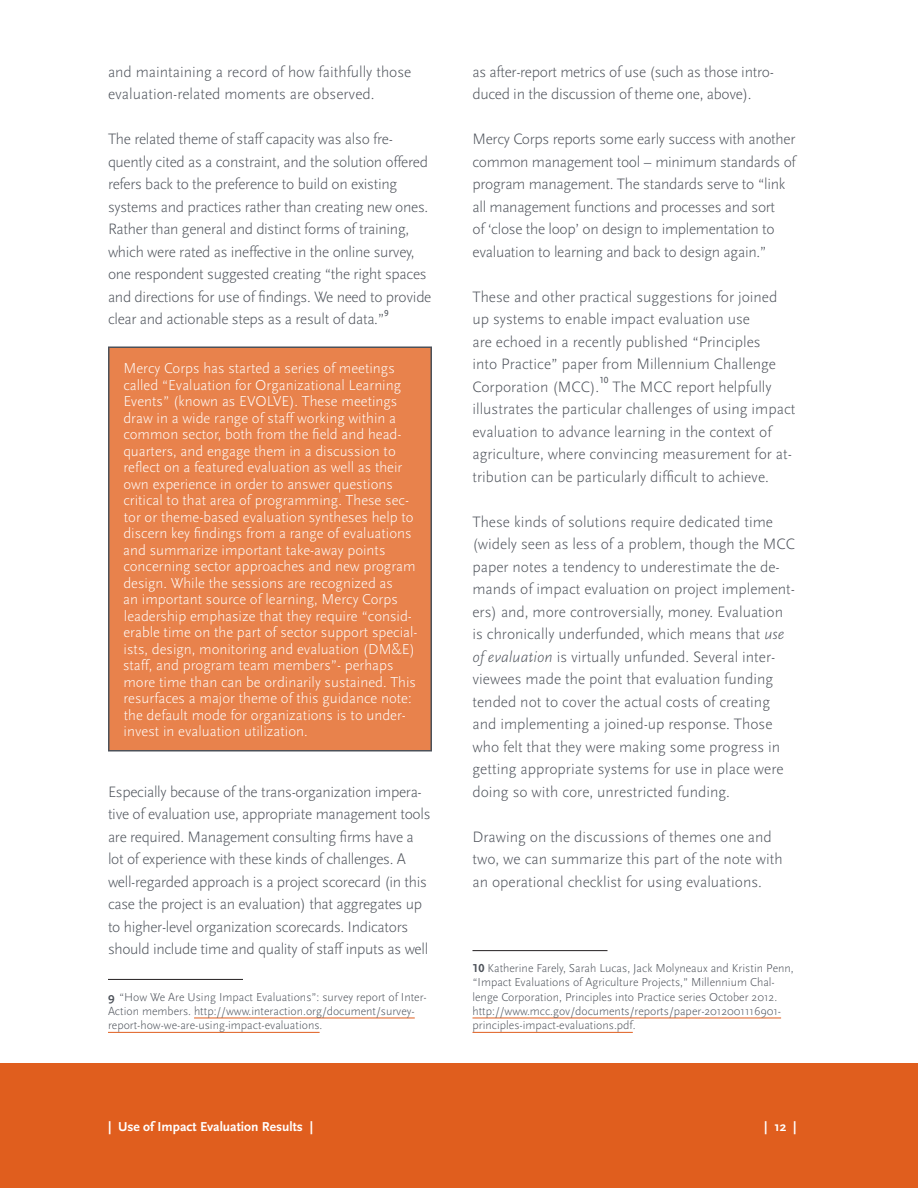
<style>
.page{position:relative;width:918px;height:1188px;background:#fff}
.page>*{position:absolute;margin:0;border:0;box-sizing:border-box;transform-origin:0 0}
.Text{font:300 15.75px/22.5px "Scala Sans Pro";color:#4c5159}
.Text-2{font:300 15.75px/22.5px "Scala Sans Pro";letter-spacing:-.02em;color:#4c5159}
.Footnote_text{font:300 15.75px/22.5px "Scala Sans Pro";letter-spacing:-.02em;color:#4c5159}
.t1{font:300 15px/16.5px "Scala Sans Pro";color:#fff}
.t2{font:700 13.5px "Scala Sans Pro";color:#fff}
.Footnote_text-2{font:300 12px/14.4px "Scala Sans Pro";color:#4c5159}
.Text-3{font:9.15px "Scala Sans Pro";color:#4c5159}
.s1{font-weight:700}
.s2{font-style:italic}
</style>
<div class="page">
<div style="left:0;top:1064px;width:918px;height:124px;background:#e05e1e"></div>
<div style="left:109px;top:347px;width:322px;height:404px;background:#e8824c"></div>
<div style="left:108px;top:346px;width:324px;height:406px;border:2px solid #4c5159"></div>
<hr style="left:108px;top:979px;width:135px;height:1px;background:#231f20">
<hr style="left:194px;top:1018px;width:221px;height:1px;background:#e05e1e">
<hr style="left:108px;top:1032px;width:212px;height:1px;background:#e05e1e">
<hr style="left:472px;top:950px;width:136px;height:1px;background:#231f20">
<hr style="left:472px;top:1018px;width:309px;height:1px;background:#e05e1e">
<hr style="left:472px;top:1032px;width:161px;height:1px;background:#e05e1e">
<p class="Text" style="left:108px;top:60px;width:305px">and maintaining a record of how faithfully those evaluation-related moments are observed.</p>
<p class="Text-2" style="left:108px;top:128px;width:325px">The related theme of staff capacity was also fre&shy;quently cited as a constraint, and the solution offered refers back to the preference to build on existing systems and practices rather than creating new ones.<br>Rather than general and distinct forms of training, which were rated as ineffective in the online survey, one respondent suggested creating “the right spaces and directions for use of findings. We need to provide clear and actionable steps as a result of data.”</p>
<p class="Text-3" style="left:384px;top:307px;width:6px">9</p>
<p class="t1" style="left:123px;top:360px;width:296px">Mercy Corps has started a series of meetings called “Evaluation for Organizational Learning Events” (known as EVOLVE). These meetings draw in a wide range of staff working within a common sector, both from the field and head&shy;quarters, and engage them in a discussion to reflect on a featured evaluation as well as their own experience in order to answer questions critical to that area of programming. These sec&shy;tor or theme-based evaluation syntheses help to discern key findings from a range of evaluations and summarize important take-away points concerning sector approaches and new program design. While the sessions are recognized as<br>an important source of learning, Mercy Corps leadership emphasize that they require “consid&shy;erable time on the part of sector support special&shy;ists, design, monitoring and evaluation (DM&amp;E) staff, and program team members”- perhaps more time than can be ordinarily sustained. This resurfaces a major theme of this guidance note: the default mode for organizations is to under&shy;invest in evaluation utilization.</p>
<p class="Text-2" style="left:108px;top:780px;width:324px">Especially because of the trans-organization impera&shy;tive of evaluation use, appropriate management tools are required. Management consulting firms have a lot of experience with these kinds of challenges. A well-regarded approach is a project scorecard (in this case the project is an evaluation) that aggregates up to higher-level organization scorecards. Indicators should include time and quality of staff inputs as well</p>
<p class="Footnote_text-2" style="left:108px;top:990px;width:320px"><span class="s1">9</span> “How We Are Using Impact Evaluations”: survey report of Inter-<br>Action members. http://www.interaction.org/document/survey&shy;report-how-we-are-using-impact-evaluations.</p>
<p class="Footnote_text" style="left:472px;top:60px;width:303px">as after-report metrics of use (such as those intro&shy;duced in the discussion of theme one, above).</p>
<p class="Text-2" style="left:472px;top:128px;width:325px">Mercy Corps reports some early success with another common management tool – minimum standards of program management. The standards serve to “link all management functions and processes and sort<br>of ‘close the loop’ on design to implementation to evaluation to learning and back to design again.”</p>
<p class="Text" style="left:472px;top:285px;width:306px">These and other practical suggestions for joined up systems to enable impact evaluation use<br>are echoed in a recently published “Principles into Practice” paper from Millennium Challenge Corporation (MCC).</p>
<p class="Text-3" style="left:599px;top:375px;width:11px">10</p>
<p class="Text" style="left:472px;top:375px;width:324px;text-indent:140px">The MCC report helpfully illustrates the particular challenges of using impact evaluation to advance learning in the context of agriculture, where convincing measurement for at&shy;tribution can be particularly difficult to achieve.</p>
<p class="Text" style="left:472px;top:510px;width:324px">These kinds of solutions require dedicated time (widely seen as less of a problem, though the MCC paper notes a tendency to underestimate the de&shy;mands of impact evaluation on project implement&shy;ers) and, more controversially, money. Evaluation is chronically underfunded, which means that <span class="s2">use of evaluation</span> is virtually unfunded. Several inter&shy;viewees made the point that evaluation funding tended not to cover the actual costs of creating and implementing a joined-up response. Those who felt that they were making some progress in getting appropriate systems for use in place were doing so with core, unrestricted funding.</p>
<p class="Text" style="left:472px;top:825px;width:312px">Drawing on the discussions of themes one and two, we can summarize this part of the note with an operational checklist for using evaluations.</p>
<p class="Footnote_text-2" style="left:472px;top:961px;width:323px"><span class="s1">10</span> Katherine Farely, Sarah Lucas, Jack Molyneaux and Kristin Penn, “Impact Evaluations of Agriculture Projects,” Millennium Chal&shy;lenge Corporation, Principles into Practice series October 2012. http://www.mcc.gov/documents/reports/paper-2012001116901- principles-impact-evaluations.pdf.</p>
<p class="t2" style="left:108px;top:1118px;width:207px">| Use of Impact Evaluation Results |</p>
<p class="t2" style="left:764px;top:1118px;width:34px">| 12 |</p>
</div>
